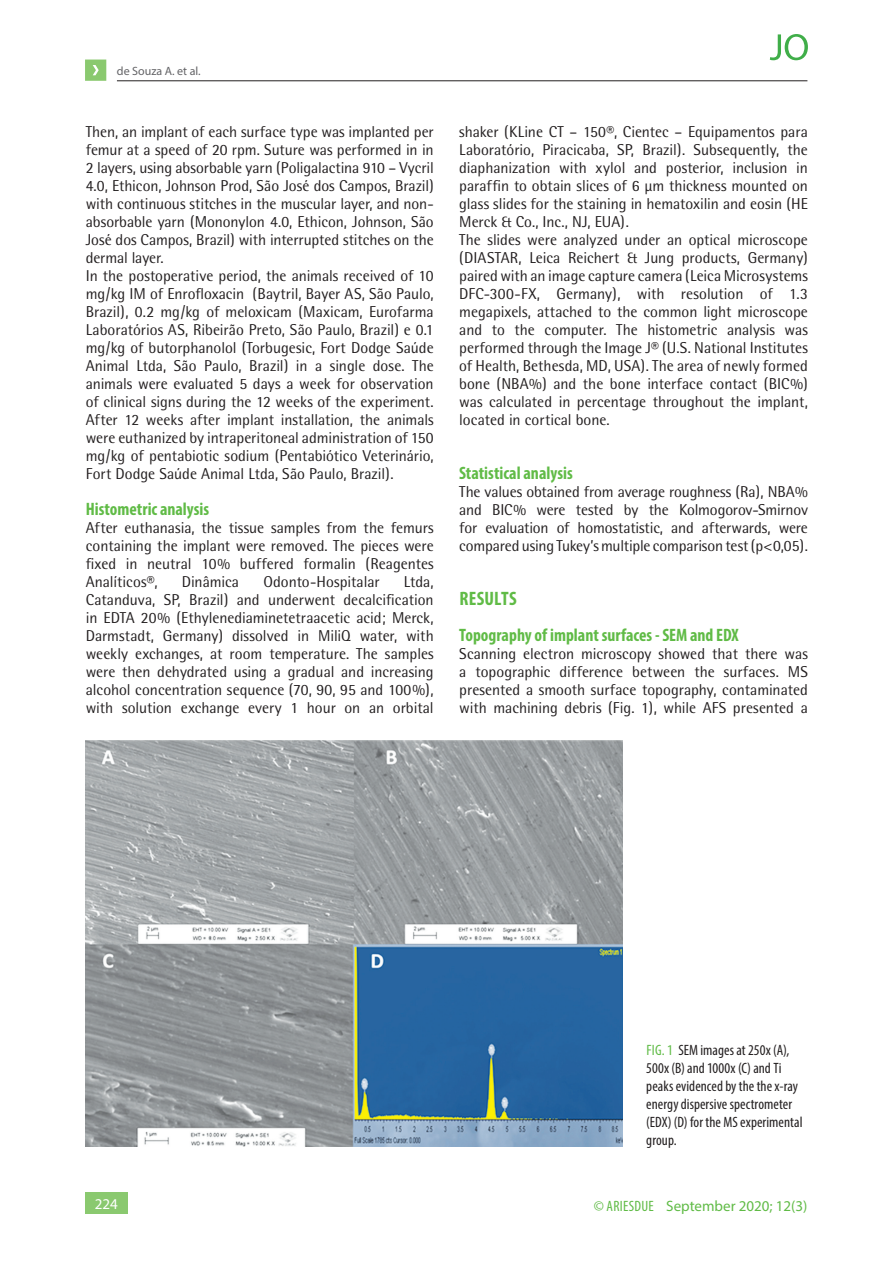
<style>
.page{position:relative;width:893px;height:1263px;background:#fff}
.page>*{position:absolute;margin:0;border:0;box-sizing:border-box;transform-origin:0 0}
.t1{font:700 condensed 19.5px "Myriad Pro";letter-spacing:.01em;color:#60bb46}
.t2{font:700 condensed 18px "Myriad Pro";color:#60bb46}
.t3{font:15.75px/18px "Rotis Semi Sans";letter-spacing:-.005em;color:#231f20;text-align:justify}
.t4{font:condensed 15px/18px "Myriad Pro";letter-spacing:.005em;color:#231f20}
.t5{font:15px "Myriad Pro";color:#60bb46}
.t6{font:15px "Myriad Pro";color:#fff}
.t7{font:12px "Myriad Pro";color:#636366}
.s1{color:#60bb46}
.s2{font-stretch:condensed}
</style>
<div class="page">
<div style="left:85px;top:1193px;width:43px;height:21px;background:#8ac96f"></div>
<svg style="left:85px;top:60px;width:21px;height:21px"></svg>
<hr style="left:117px;top:81px;width:690px;height:1px;background:#231f20">
<svg style="left:770px;top:34px;width:38px;height:26px"></svg>
<img style="left:85px;top:740px;width:538px;height:407px">
<p class="t7" style="left:117px;top:63px;width:85px">de Souza A. et al.</p>
<p class="t3" style="left:86px;top:123px;width:349px;text-align:left">Then, an implant of each surface type was implanted per femur at a speed of 20 rpm. Suture was performed in in 2 layers, using absorbable yarn (Poligalactina 910 – Vycril 4.0, Ethicon, Johnson Prod, São José dos Campos, Brazil) with continuous stitches in the muscular layer, and non&shy;absorbable yarn (Mononylon 4.0, Ethicon, Johnson, São José dos Campos, Brazil) with interrupted stitches on the dermal layer.<br>In the postoperative period, the animals received of 10 mg/kg IM of Enrofloxacin (Baytril, Bayer AS, São Paulo, Brazil), 0.2 mg/kg of meloxicam (Maxicam, Eurofarma Laboratórios AS, Ribeirão Preto, São Paulo, Brazil) e 0.1 mg/kg of butorphanolol (Torbugesic, Fort Dodge Saúde Animal Ltda, São Paulo, Brazil) in a single dose. The animals were evaluated 5 days a week for observation of clinical signs during the 12 weeks of the experiment.<br>After 12 weeks after implant installation, the animals were euthanized by intraperitoneal administration of 150 mg/kg of pentabiotic sodium (Pentabiótico Veterinário, Fort Dodge Saúde Animal Ltda, São Paulo, Brazil).</p>
<p class="t2" style="left:86px;top:498px;width:125px">Histometric analysis</p>
<p class="t3" style="left:86px;top:519px;width:349px">After euthanasia, the tissue samples from the femurs containing the implant were removed. The pieces were fixed in neutral 10% buffered formalin (Reagentes Analíticos®,</p>
<p class="t3" style="left:182px;top:573px;width:59px">Dinâmica</p>
<p class="t3" style="left:263px;top:573px;width:118px">Odonto-Hospitalar</p>
<p class="t3" style="left:86px;top:573px;width:349px;text-indent:318px">Ltda, Catanduva, SP, Brazil) and underwent decalcification in EDTA 20% (Ethylenediaminetetraacetic acid; Merck, Darmstadt, Germany) dissolved in MiliQ water, with weekly exchanges, at room temperature. The samples were then dehydrated using a gradual and increasing alcohol concentration sequence (70, 90, 95 and 100%), with solution exchange every 1 hour on an orbital</p>
<p class="t3" style="left:459px;top:123px;width:350px;text-align:left">shaker (KLine CT – 150®, Cientec – Equipamentos para Laboratório, Piracicaba, SP, Brazil). Subsequently, the diaphanization with xylol and posterior, inclusion in paraffin to obtain slices of 6 μm thickness mounted on glass slides for the staining in hematoxilin and eosin (HE Merck &amp; Co., Inc., NJ, EUA).<br>The slides were analyzed under an optical microscope (DIASTAR, Leica Reichert &amp; Jung products, Germany) paired with an image capture camera (Leica Microsystems DFC-300-FX, Germany), with resolution of 1.3 megapixels, attached to the common light microscope and to the computer. The histometric analysis was performed through the Image J® (U.S. National Institutes of Health, Bethesda, MD, USA). The area of newly formed bone (NBA%) and the bone interface contact (BIC%) was calculated in percentage throughout the implant, located in cortical bone.</p>
<p class="t2" style="left:459px;top:462px;width:115px">Statistical analysis</p>
<p class="t3" style="left:459px;top:483px;width:350px">The values obtained from average roughness (Ra), NBA% and BIC% were tested by the Kolmogorov-Smirnov for evaluation of homostatistic, and afterwards, were compared using Tukey’s multiple comparison test (p&lt;0,05).</p>
<p class="t1" style="left:459px;top:586px;width:59px">RESULTS</p>
<p class="t2" style="left:459px;top:624px;width:281px">Topography of implant surfaces - SEM and EDX</p>
<p class="t3" style="left:459px;top:645px;width:350px">Scanning electron microscopy showed that there was a topographic difference between the surfaces. MS presented a smooth surface topography, contaminated with machining debris (Fig. 1), while AFS presented a</p>
<p class="t6" style="left:95px;top:1195px;width:25px">224</p>
<p class="t4" style="left:646px;top:1041px;width:158px"><span class="s1">FIG. 1</span> SEM images at 250x (A),<br>500x (B) and 1000x (C) and Ti peaks evidenced by the the x-ray energy dispersive spectrometer (EDX) (D) for the MS experimental group.</p>
<p class="t5" style="left:594px;top:1196px;width:215px"><span class="s2">© ARIESDUE</span> September 2020; 12(3)</p>
</div>
